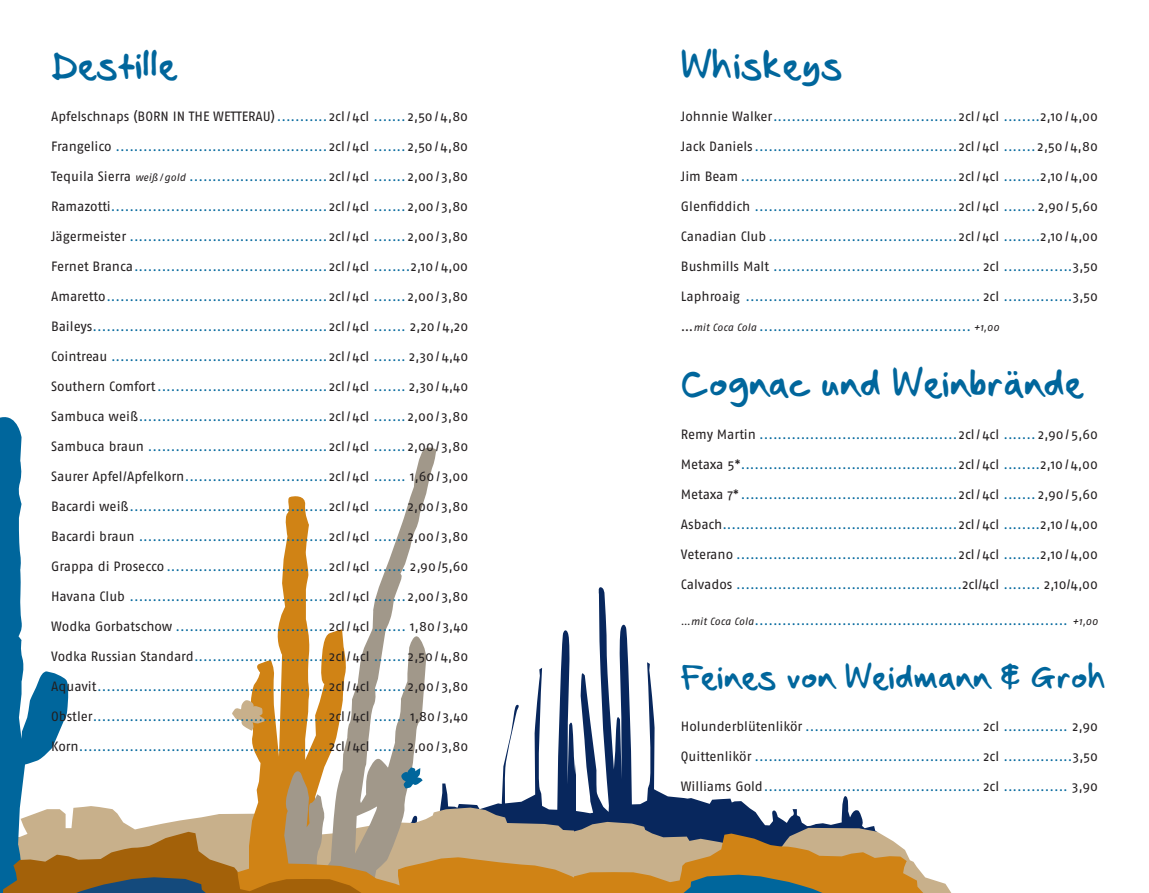
<style>
.page{position:relative;width:1149px;height:893px;background:#fff}
.page>*{position:absolute;margin:0;border:0;box-sizing:border-box;transform-origin:0 0}
.t1{font:36px "Seans Other Hand";color:#00669c}
.t2{font:31.5px "Seans Other Hand";color:#00669c}
.t3{font:13.5px "Fago No";color:#00669c}
.t4{font:13.5px "Fago No";color:#231f20}
.s1{color:#00669c}
.s2{color:#231f20}
.s3{font-style:italic;font-size:10.5px;color:#231f20}
</style>
<div class="page">
<svg style="left:0;top:417px;width:839px;height:476px"></svg>
<svg style="left:839px;top:796px;width:113px;height:97px"></svg>
<h1 class="t1" style="left:51px;top:39px;width:127px">Destille</h1>
<p class="t4" style="left:51px;top:108px;width:418px">Apfelschnaps (BORN IN THE WETTERAU)<span class="s1">...........</span> 2cl/4cl <span class="s1">.......</span> 2,50/4,80</p>
<p class="t3" style="left:51px;top:138px;width:418px"><span class="s2">Frangelico</span> .............................................. <span class="s2">2cl/4cl</span> ....... <span class="s2">2,50/4,80</span></p>
<p class="t3" style="left:51px;top:168px;width:418px"><span class="s2">Tequila Sierra</span> <span class="s3">weiß/gold</span> .............................. <span class="s2">2cl/4cl</span> ....... <span class="s2">2,00/ 3,80</span></p>
<p class="t3" style="left:51px;top:198px;width:418px"><span class="s2">Ramazotti</span>............................................... <span class="s2">2cl/4cl</span> ....... <span class="s2">2,00/ 3,80</span></p>
<p class="t3" style="left:51px;top:228px;width:418px"><span class="s2">Jägermeister</span> ........................................... <span class="s2">2cl/4cl</span> ....... <span class="s2">2,00/ 3,80</span></p>
<p class="t3" style="left:51px;top:258px;width:418px"><span class="s2">Fernet Branca</span>.......................................... <span class="s2">2cl/4cl</span> ........<span class="s2">2,10/4,00</span></p>
<p class="t3" style="left:51px;top:288px;width:418px"><span class="s2">Amaretto</span>................................................ <span class="s2">2cl/4cl</span> ....... <span class="s2">2,00/ 3,80</span></p>
<p class="t3" style="left:51px;top:318px;width:418px"><span class="s2">Baileys</span>................................................... <span class="s2">2cl/4cl</span> ....... <span class="s2">2,20/4,20</span></p>
<p class="t3" style="left:51px;top:348px;width:418px"><span class="s2">Cointreau</span> ............................................... <span class="s2">2cl/4cl</span> ....... <span class="s2">2,30/4,40</span></p>
<p class="t3" style="left:51px;top:378px;width:418px"><span class="s2">Southern Comfort</span>..................................... <span class="s2">2cl/4cl</span> ....... <span class="s2">2,30/4,40</span></p>
<p class="t3" style="left:51px;top:408px;width:418px"><span class="s2">Sambuca weiß</span>......................................... <span class="s2">2cl/4cl</span> ....... <span class="s2">2,00/ 3,80</span></p>
<p class="t3" style="left:51px;top:438px;width:418px"><span class="s2">Sambuca braun</span> ....................................... <span class="s2">2cl/4cl</span> ....... <span class="s2">2,00/ 3,80</span></p>
<p class="t3" style="left:51px;top:468px;width:418px"><span class="s2">Saurer Apfel/Apfelkorn</span>............................... <span class="s2">2cl/4cl</span> ....... <span class="s2">1,60/ 3,00</span></p>
<p class="t3" style="left:51px;top:498px;width:418px"><span class="s2">Bacardi weiß</span>........................................... <span class="s2">2cl/4cl</span> ....... <span class="s2">2,00/ 3,80</span></p>
<p class="t3" style="left:51px;top:528px;width:418px"><span class="s2">Bacardi braun</span> ......................................... <span class="s2">2cl/4cl</span> ....... <span class="s2">2,00/ 3,80</span></p>
<p class="t3" style="left:51px;top:558px;width:418px"><span class="s2">Grappa di Prosecco</span> ................................... <span class="s2">2cl/4cl</span> ....... <span class="s2">2,90/5,60</span></p>
<p class="t3" style="left:51px;top:588px;width:418px"><span class="s2">Havana Club</span> ........................................... <span class="s2">2cl/4cl</span> ....... <span class="s2">2,00/ 3,80</span></p>
<p class="t3" style="left:51px;top:618px;width:418px"><span class="s2">Wodka Gorbatschow</span> ................................. <span class="s2">2cl/4cl</span> ....... <span class="s2">1,80/ 3,40</span></p>
<p class="t4" style="left:51px;top:648px;width:418px">Vodka Russian Standard<span class="s1">.............................</span> 2cl/4cl <span class="s1">.......</span> 2,50/4,80</p>
<p class="t3" style="left:51px;top:678px;width:418px"><span class="s2">Aquavit</span>.................................................. <span class="s2">2cl/4cl</span> ....... <span class="s2">2,00/ 3,80</span></p>
<p class="t3" style="left:51px;top:708px;width:418px"><span class="s2">Obstler</span>................................................... <span class="s2">2cl/4cl</span> ....... <span class="s2">1,80/ 3,40</span></p>
<p class="t3" style="left:51px;top:738px;width:418px"><span class="s2">Korn</span>...................................................... <span class="s2">2cl/4cl</span> ....... <span class="s2">2,00/ 3,80</span></p>
<h1 class="t1" style="left:680px;top:39px;width:163px">Whiskeys</h1>
<p class="t3" style="left:680px;top:108px;width:418px"><span class="s2">Johnnie Walker</span>........................................ <span class="s2">2cl/4cl</span> ........<span class="s2">2,10/4,00</span></p>
<p class="t3" style="left:680px;top:138px;width:418px"><span class="s2">Jack Daniels</span> ............................................ <span class="s2">2cl/4cl</span> ....... <span class="s2">2,50/4,80</span></p>
<p class="t3" style="left:680px;top:168px;width:418px"><span class="s2">Jim Beam</span> ............................................... <span class="s2">2cl/4cl</span> ........<span class="s2">2,10/4,00</span></p>
<p class="t3" style="left:680px;top:198px;width:418px"><span class="s2">Glenfiddich</span> ............................................ <span class="s2">2cl/4cl</span> ....... <span class="s2">2,90/5,60</span></p>
<p class="t3" style="left:680px;top:228px;width:418px"><span class="s2">Canadian Club</span> ......................................... <span class="s2">2cl/4cl</span> ........<span class="s2">2,10/4,00</span></p>
<p class="t3" style="left:680px;top:258px;width:418px"><span class="s2">Bushmills Malt</span> ............................................. <span class="s2">2cl</span> ...............<span class="s2">3,50</span></p>
<p class="t3" style="left:680px;top:288px;width:418px"><span class="s2">Laphroaig</span> ................................................... <span class="s2">2cl</span> ...............<span class="s2">3,50</span></p>
<p class="t3" style="left:680px;top:318px;width:319px"><span class="s2">…</span><span class="s3">mit Coca Cola</span> .............................................. <span class="s3">+1,00</span></p>
<h1 class="t1" style="left:680px;top:358px;width:404px">Cognac und Weinbrände</h1>
<p class="t3" style="left:680px;top:427px;width:418px"><span class="s2">Remy Martin</span> ........................................... <span class="s2">2cl/4cl</span> ....... <span class="s2">2,90/5,60</span></p>
<p class="t3" style="left:680px;top:457px;width:418px"><span class="s2">Metaxa 5*</span>............................................... <span class="s2">2cl/4cl</span> ........<span class="s2">2,10/4,00</span></p>
<p class="t3" style="left:680px;top:487px;width:418px"><span class="s2">Metaxa 7*</span>............................................... <span class="s2">2cl/4cl</span> ....... <span class="s2">2,90/5,60</span></p>
<p class="t3" style="left:680px;top:517px;width:418px"><span class="s2">Asbach</span>................................................... <span class="s2">2cl/4cl</span> ........<span class="s2">2,10/4,00</span></p>
<p class="t3" style="left:680px;top:547px;width:418px"><span class="s2">Veterano</span> ................................................ <span class="s2">2cl/4cl</span> ........<span class="s2">2,10/4,00</span></p>
<p class="t3" style="left:680px;top:577px;width:418px"><span class="s2">Calvados</span> .................................................<span class="s2">2cl/4cl</span> ........ <span class="s2">2,10/4,00</span></p>
<p class="t3" style="left:680px;top:613px;width:418px"><span class="s3">…mit Coca Cola</span>.................................................................... <span class="s3">+1,00</span></p>
<h2 class="t2" style="left:680px;top:655px;width:427px">Feines von Weidmann &amp; Groh</h2>
<p class="t3" style="left:680px;top:719px;width:418px"><span class="s2">Holunderblütenlikör</span> ...................................... <span class="s2">2cl</span> .............. <span class="s2">2,90</span></p>
<p class="t3" style="left:680px;top:749px;width:418px"><span class="s2">Quittenlikör</span> ................................................. <span class="s2">2cl</span> ...............<span class="s2">3,50</span></p>
<p class="t3" style="left:680px;top:779px;width:418px"><span class="s2">Williams Gold</span>............................................... <span class="s2">2cl</span> .............. <span class="s2">3,90</span></p>
</div>
